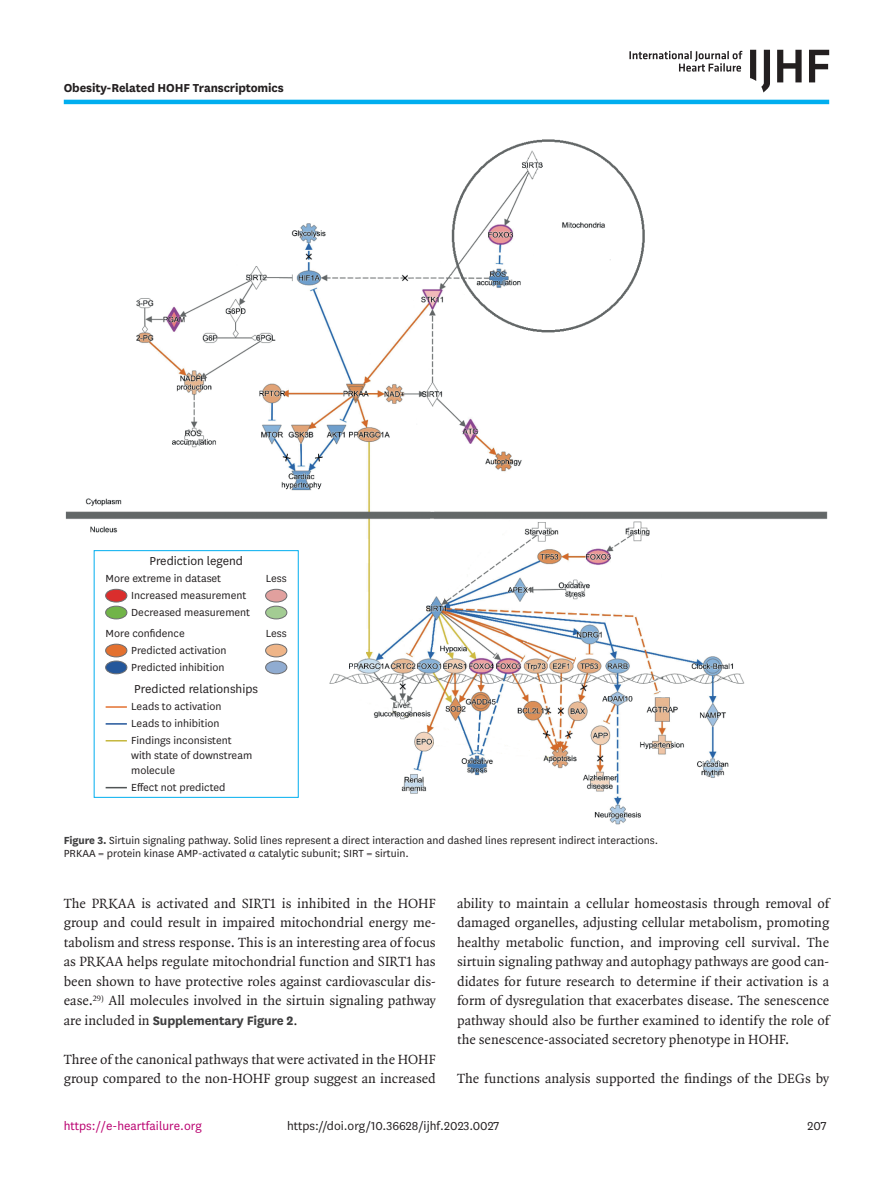
<style>
.page{position:relative;width:893px;height:1191px;background:#fff}
.page>*{position:absolute;margin:0;border:0;box-sizing:border-box;transform-origin:0 0}
.body_p{font:14.25px/19.5px "Quadraat OT";color:#231f20;text-align:justify}
.doi_running_footer{font:13.5px "National";color:#231f20}
.alt-title-type{font:700 13.5px "National";letter-spacing:-.01em;color:#231f20}
.t1{font:13.5px "National";color:#ba0170}
.fig_caption{font:12px/16.8px "National";color:#231f20}
.s1{font-weight:700;color:#3e3e3f}
.s2{font-family:"Times New Roman"}
.s3{font-family:"National";font-weight:700;color:#3e3e3f}
</style>
<div class="page">
<hr style="left:64px;top:100px;width:765px;height:4px;background:#00aeef">
<svg style="left:750px;top:50px;width:79px;height:42px"></svg>
<svg style="left:629px;top:51px;width:113px;height:21px"></svg>
<img style="left:65px;top:139px;width:763px;height:686px">
<div style="left:106px;top:589px;width:21px;height:13px;background:#da2e2d;border-radius:50%"></div>
<div style="left:105px;top:589px;width:22px;height:13px;border:1px solid #6c6d70;border-radius:50%"></div>
<div style="left:106px;top:606px;width:21px;height:13px;background:#71b448;border-radius:50%"></div>
<div style="left:105px;top:606px;width:22px;height:13px;border:1px solid #6c6d70;border-radius:50%"></div>
<div style="left:266px;top:589px;width:21px;height:13px;background:#e1a09e;border-radius:50%"></div>
<div style="left:265px;top:589px;width:22px;height:13px;border:1px solid #6c6d70;border-radius:50%"></div>
<div style="left:266px;top:606px;width:21px;height:13px;background:#a3cc93;border-radius:50%"></div>
<div style="left:265px;top:606px;width:22px;height:13px;border:1px solid #6c6d70;border-radius:50%"></div>
<div style="left:106px;top:644px;width:21px;height:13px;background:#e37130;border-radius:50%"></div>
<div style="left:105px;top:644px;width:22px;height:13px;border:1px solid #6c6d70;border-radius:50%"></div>
<div style="left:106px;top:661px;width:21px;height:13px;background:#24579b;border-radius:50%"></div>
<div style="left:105px;top:661px;width:22px;height:13px;border:1px solid #6c6d70;border-radius:50%"></div>
<div style="left:266px;top:644px;width:21px;height:13px;background:#efb588;border-radius:50%"></div>
<div style="left:265px;top:644px;width:22px;height:13px;border:1px solid #6c6d70;border-radius:50%"></div>
<div style="left:266px;top:661px;width:21px;height:13px;background:#90acd1;border-radius:50%"></div>
<div style="left:265px;top:661px;width:22px;height:13px;border:1px solid #6c6d70;border-radius:50%"></div>
<hr style="left:106px;top:706px;width:21px;height:2px;background:#e37130">
<svg style="left:106px;top:723px;width:21px;height:1px"></svg>
<svg style="left:106px;top:740px;width:21px;height:1px"></svg>
<svg style="left:106px;top:787px;width:21px;height:1px"></svg>
<div style="left:94px;top:550px;width:205px;height:247px;border:1px solid #00aeef"></div>
<p class="alt-title-type" style="left:64px;top:78px;width:222px">Obesity-Related HOHF Transcriptomics</p>
<p class="doi_running_footer" style="left:149px;top:552px;width:95px">Prediction legend</p>
<p class="fig_caption" style="left:106px;top:569px;width:117px">More extreme in dataset</p>
<p class="fig_caption" style="left:266px;top:569px;width:23px">Less</p>
<p class="fig_caption" style="left:131px;top:586px;width:120px">Increased measurement<br>Decreased measurement</p>
<p class="fig_caption" style="left:106px;top:624px;width:81px">More confidence</p>
<p class="fig_caption" style="left:266px;top:624px;width:23px">Less</p>
<p class="fig_caption" style="left:131px;top:641px;width:97px">Predicted activation<br>Predicted inhibition</p>
<p class="doi_running_footer" style="left:134px;top:680px;width:125px">Predicted relationships</p>
<p class="fig_caption" style="left:131px;top:697px;width:92px">Leads to activation<br>Leads to inhibition</p>
<p class="fig_caption" style="left:131px;top:732px;width:123px;line-height:15px">Findings inconsistent with state of downstream molecule</p>
<p class="fig_caption" style="left:131px;top:778px;width:96px">Effect not predicted</p>
<p class="fig_caption" style="left:64px;top:833px;width:596px;line-height:13.5px"><span class="s1">Figure 3.</span> Sirtuin signaling pathway. Solid lines represent a direct interaction and dashed lines represent indirect interactions.<br>PRKAA = protein kinase AMP-activated <span class="s2">α</span> catalytic subunit; SIRT = sirtuin.</p>
<p class="body_p" style="left:64px;top:893px;width:374px">The PRKAA is activated and SIRT1 is inhibited in the HOHF group and could result in impaired mitochondrial energy me&shy;tabolism and stress response. This is an interesting area of focus as PRKAA helps regulate mitochondrial function and SIRT1 has been shown to have protective roles against cardiovascular dis&shy;ease.<sup>29)</sup> All molecules involved in the sirtuin signaling pathway are included in <span class="s3">Supplementary Figure 2</span>.</p>
<p class="body_p" style="left:64px;top:1049px;width:374px">Three of the canonical pathways that were activated in the HOHF group compared to the non-HOHF group suggest an increased</p>
<p class="body_p" style="left:457px;top:893px;width:374px">ability to maintain a cellular homeostasis through removal of damaged organelles, adjusting cellular metabolism, promoting healthy metabolic function, and improving cell survival. The sirtuin signaling pathway and autophagy pathways are good can&shy;didates for future research to determine if their activation is a form of dysregulation that exacerbates disease. The senescence pathway should also be further examined to identify the role of the senescence-associated secretory phenotype in HOHF.</p>
<p class="body_p" style="left:457px;top:1069px;width:374px">The functions analysis supported the findings of the DEGs by</p>
<p class="doi_running_footer" style="left:807px;top:1116px;width:21px">207</p>
<p class="t1" style="left:64px;top:1116px;width:140px">https://e-heartfailure.org</p>
<p class="doi_running_footer" style="left:287px;top:1116px;width:214px">https://doi.org/10.36628/ijhf.2023.0027</p>
</div>
